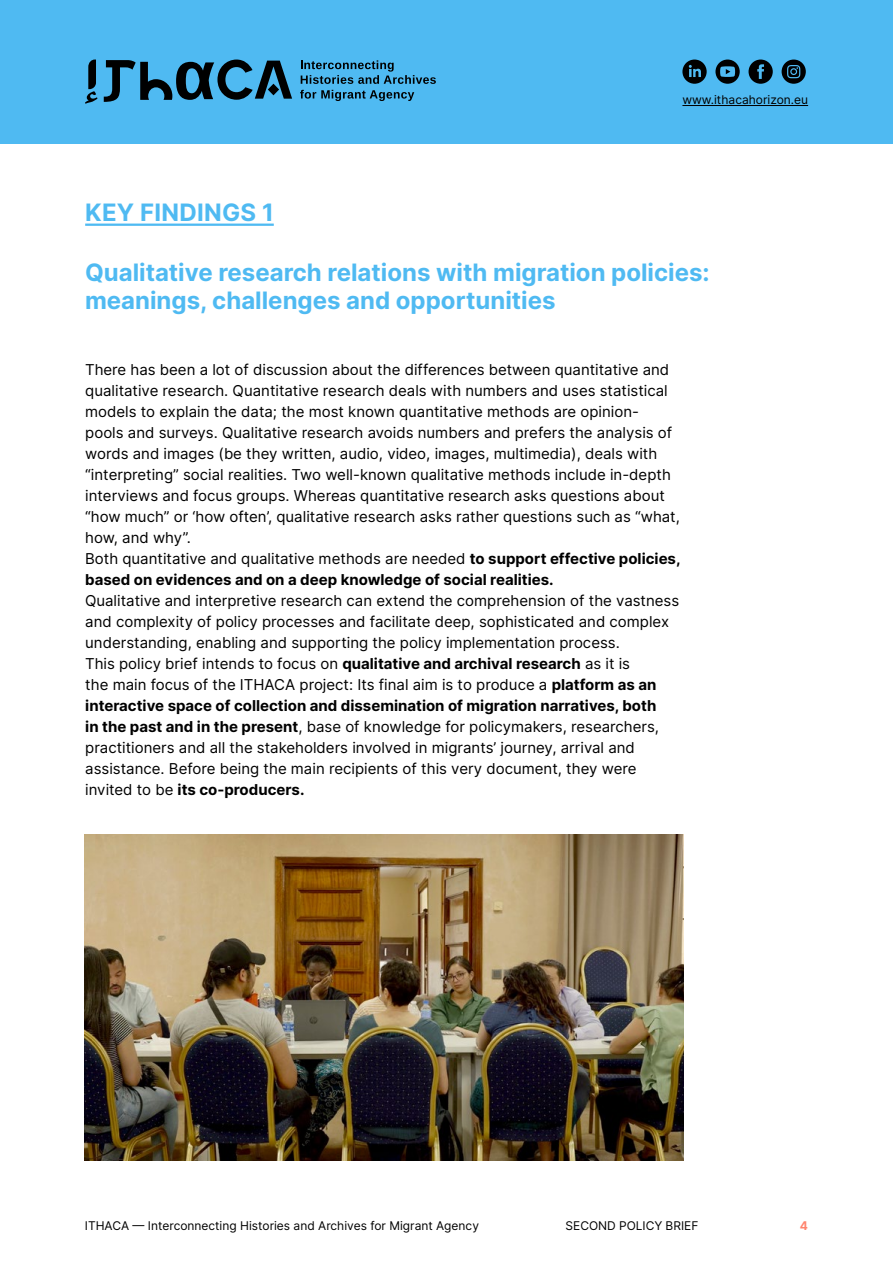
<style>
.page{position:relative;width:893px;height:1263px;background:#fff}
.page>*{position:absolute;margin:0;border:0;box-sizing:border-box;transform-origin:0 0}
.t1{font:700 24px/28.5px "Inter";color:#4fbaf2}
.t2{font:15px/21px "Inter";color:#000}
.t3{font:12px "Inter";color:#000}
.t4{font:700 12px "Inter";color:#ff846e}
.s1{font-weight:700}
</style>
<div class="page">
<div style="left:0;top:0;width:893px;height:144px;background:#4fbaf2"></div>
<svg style="left:301px;top:60px;width:135px;height:24px"></svg>
<svg style="left:300px;top:90px;width:114px;height:11px"></svg>
<svg style="left:85px;top:60px;width:207px;height:44px"></svg>
<hr style="left:682px;top:105px;width:126px;height:1px;background:#000">
<svg style="left:715px;top:60px;width:25px;height:24px"></svg>
<svg style="left:682px;top:60px;width:25px;height:24px"></svg>
<svg style="left:748px;top:60px;width:25px;height:24px"></svg>
<svg style="left:782px;top:60px;width:24px;height:24px"></svg>
<hr style="left:85px;top:224px;width:189px;height:2px;background:#4fbaf2">
<img style="left:85px;top:835px;width:599px;height:326px">
<h1 class="t1" style="left:85px;top:197px;width:190px">KEY FINDINGS 1</h1>
<p class="t3" style="left:682px;top:90px;width:127px">www.ithacahorizon.eu</p>
<h1 class="t1" style="left:85px;top:257px;width:626px">Qualitative research relations with migration policies: meanings, challenges and opportunities</h1>
<p class="t2" style="left:85px;top:358px;width:597px">There has been a lot of discussion about the differences between quantitative and qualitative research. Quantitative research deals with numbers and uses statistical models to explain the data; the most known quantitative methods are opinion&shy;pools and surveys. Qualitative research avoids numbers and prefers the analysis of words and images (be they written, audio, video, images, multimedia), deals with “interpreting” social realities. Two well-known qualitative methods include in-depth interviews and focus groups. Whereas quantitative research asks questions about “how much” or ‘how often’, qualitative research asks rather questions such as “what, how, and why”.<br>Both quantitative and qualitative methods are needed <span class="s1">to support effective policies, based on evidences and on a deep knowledge of social realities.</span></p>
<p class="t2" style="left:85px;top:589px;width:596px">Qualitative and interpretive research can extend the comprehension of the vastness and complexity of policy processes and facilitate deep, sophisticated and complex understanding, enabling and supporting the policy implementation process.<br>This policy brief intends to focus on <span class="s1">qualitative and archival research</span> as it is<br>the main focus of the ITHACA project: Its final aim is to produce a <span class="s1">platform as an interactive space of collection and dissemination of migration narratives, both<br>in the past and in the present</span>, base of knowledge for policymakers, researchers, practitioners and all the stakeholders involved in migrants’ journey, arrival and assistance. Before being the main recipients of this very document, they were invited to be <span class="s1">its co-producers.</span></p>
<p class="t3" style="left:85px;top:1216px;width:396px">ITHACA — Interconnecting Histories and Archives for Migrant Agency</p>
<p class="t4" style="left:800px;top:1216px;width:10px">4</p>
<p class="t3" style="left:565px;top:1216px;width:134px">SECOND POLICY BRIEF</p>
</div>
